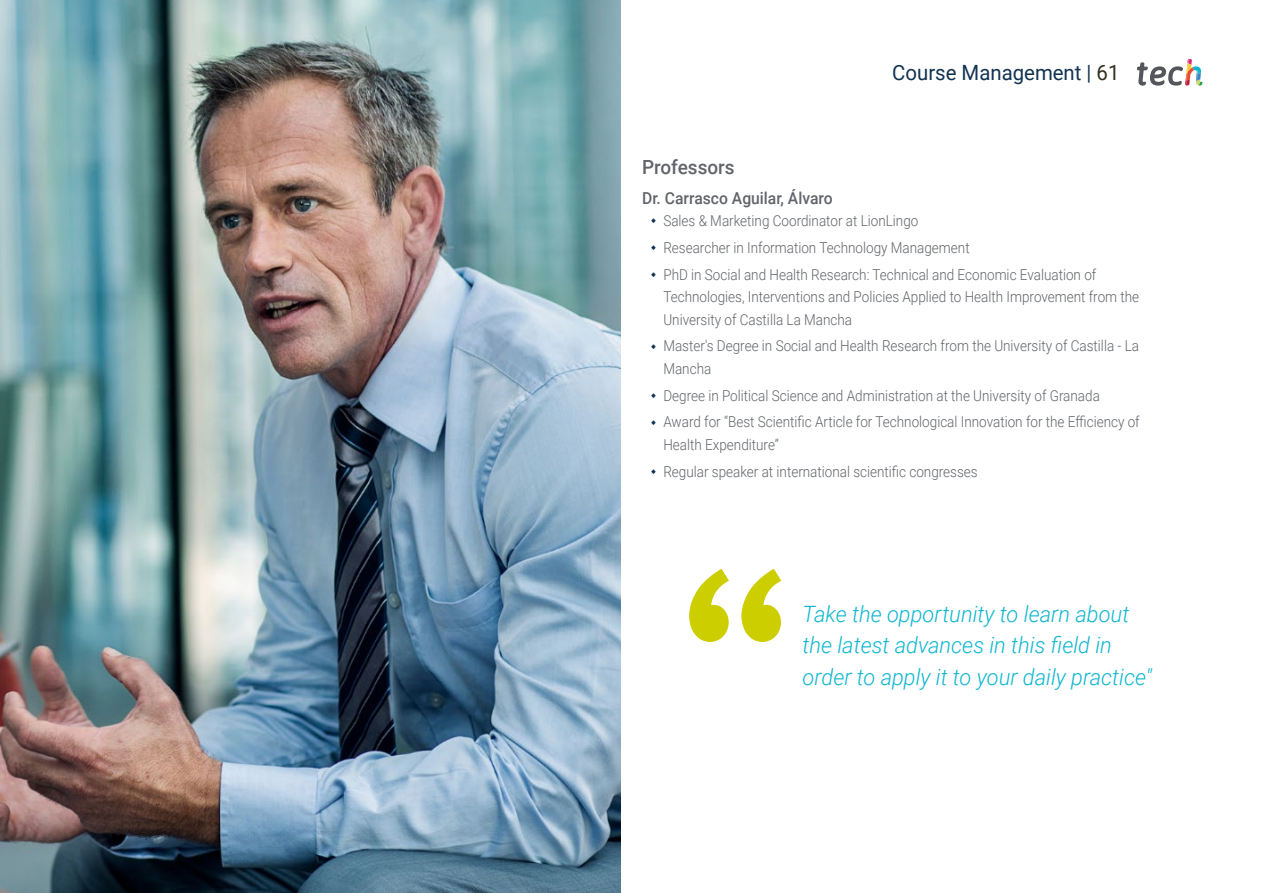
<style>
.page{position:relative;width:1263px;height:893px;background:#fff}
.page>*{position:absolute;margin:0;border:0;box-sizing:border-box;transform-origin:0 0}
.t1{font:italic 300 22.5px/31.5px "Roboto";color:#0fb6cf}
.t2{font:21px "Roboto";color:#123352}
.t3{font:500 19.5px "Roboto";color:#61646a}
.t4{font:500 16.5px "Roboto";color:#61646a;scale:.95 1}
.t5{font:300 15px/26.7px "Roboto";color:#61646a;scale:.9 1}
.s1{color:#312e20}
</style>
<div class="page">
<img style="left:0;top:0;width:621px;height:893px">
<svg style="left:689px;top:569px;width:92px;height:73px"></svg>
<svg style="left:1137px;top:59px;width:65px;height:27px"></svg>
<h2 class="t2" style="left:892px;top:57px;width:229px">Course Management | <span class="s1">61</span></h2>
<h3 class="t3" style="left:642px;top:154px;width:94px">Professors</h3>
<p class="t4" style="left:642px;top:186px;width:202px">Dr. Carrasco Aguilar, Álvaro</p>
<p class="t5" style="left:663px;top:207px;width:483px">Sales &amp; Marketing Coordinator at LionLingo<br>Researcher in Information Technology Management<br>PhD in Social and Health Research: Technical and Economic Evaluation of</p>
<p class="t5" style="left:663px;top:285px;width:530px;line-height:22.5px">Technologies, Interventions and Policies Applied to Health Improvement from the<br>University of Castilla La Mancha</p>
<p class="t5" style="left:663px;top:334px;width:530px;line-height:22.5px">Master's Degree in Social and Health Research from the University of Castilla - La<br>Mancha</p>
<p class="t5" style="left:663px;top:381px;width:531px">Degree in Political Science and Administration at the University of Granada<br>Award for “Best Scientific Article for Technological Innovation for the Efficiency of</p>
<p class="t5" style="left:663px;top:431px;width:351px">Health Expenditure”<br>Regular speaker at international scientific congresses</p>
<h1 class="t1" style="left:802px;top:597px;width:351px">Take the opportunity to learn about the latest advances in this field in order to apply it to your daily practice"</h1>
</div>
